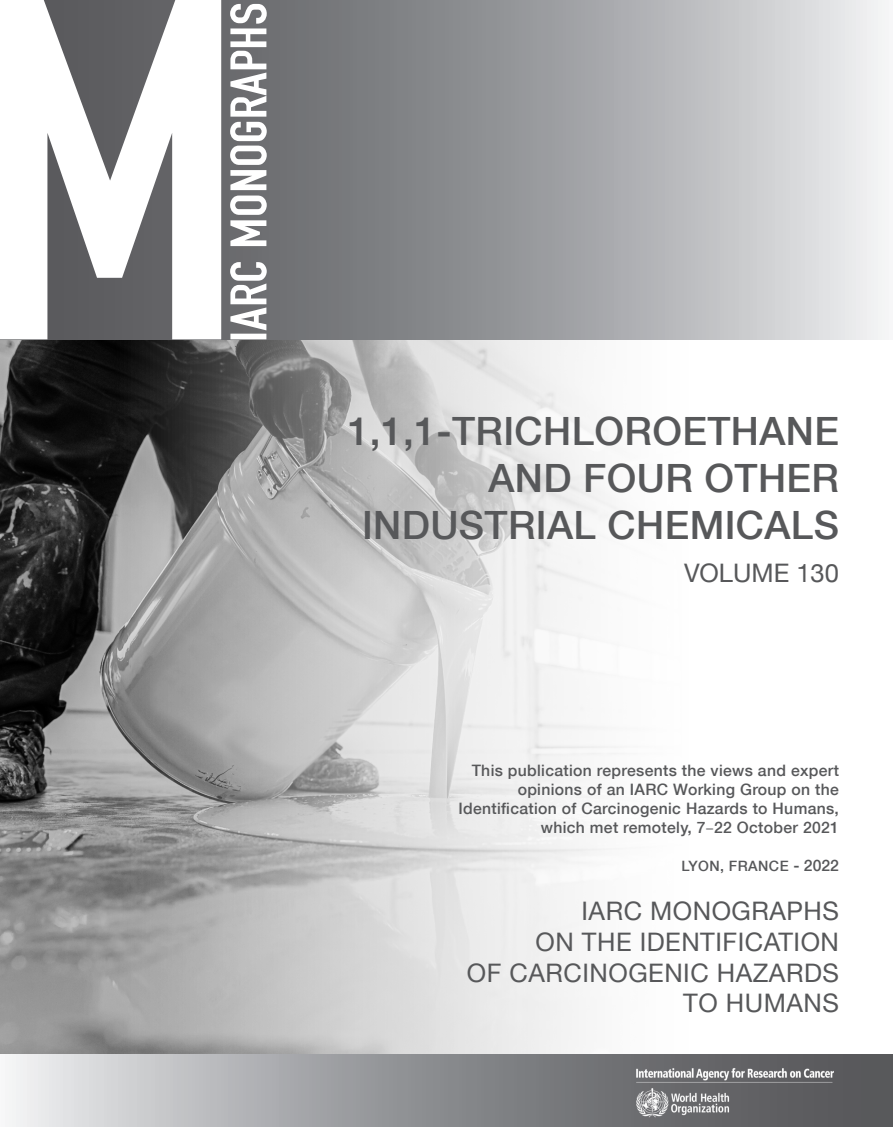
<style>
.page{position:relative;width:893px;height:1127px;background:#fff}
.page>*{position:absolute;margin:0;border:0;box-sizing:border-box;transform-origin:0 0}
.t1{font:500 39px/46.8px "Helvetica Neue";letter-spacing:.01em;color:#57585a;text-align:right}
.t2{font:25.5px/30.6px "Helvetica Neue";letter-spacing:.02em;color:#57585a;text-align:right}
.t3{font:25.5px "Helvetica Neue";color:#57585a}
.t4{font:500 15.75px/18.9px "Helvetica Neue";letter-spacing:.02em;color:#57585a;text-align:right}
.t5{font:500 14.25px "Helvetica Neue";letter-spacing:.03em;color:#57585a}
.s1{font-family:"Myriad Pro";font-weight:400}
.s2{font-size:15.75px}
</style>
<div class="page">
<img style="left:0;top:339px;width:893px;height:716px">
<svg style="left:9px;top:1055px;width:884px;height:72px;background:#9c9da0"></svg>
<img style="left:631px;top:1065px;width:208px;height:54px">
<svg style="left:221px;top:0;width:664px;height:339px;background:#a5a7a9"></svg>
<svg style="left:44px;top:0;width:132px;height:339px;fill:#636366"></svg>
<svg style="left:230px;top:4px;width:37px;height:335px"></svg>
<h1 class="t1" style="left:348px;top:407px;width:493px">1,1,1-TRICHLOROETHANE<br>AND FOUR OTHER<br>INDUSTRIAL CHEMICALS</h1>
<h2 class="t3" style="left:684px;top:558px;width:156px">VOLUME 130</h2>
<p class="t4" style="left:459px;top:761px;width:382px">This publication represents the views and expert opinions of an IARC Working Group on the Identification of Carcinogenic Hazards to Humans, which met remotely, 7<span class="s1">–</span>22 October 2021</p>
<p class="t5" style="left:681px;top:857px;width:159px">LYON, FRANCE <span class="s2">- 2022</span></p>
<h2 class="t2" style="left:467px;top:896px;width:373px">IARC MONOGRAPHS<br>ON THE IDENTIFICATION<br>OF CARCINOGENIC HAZARDS<br>TO HUMANS</h2>
</div>
